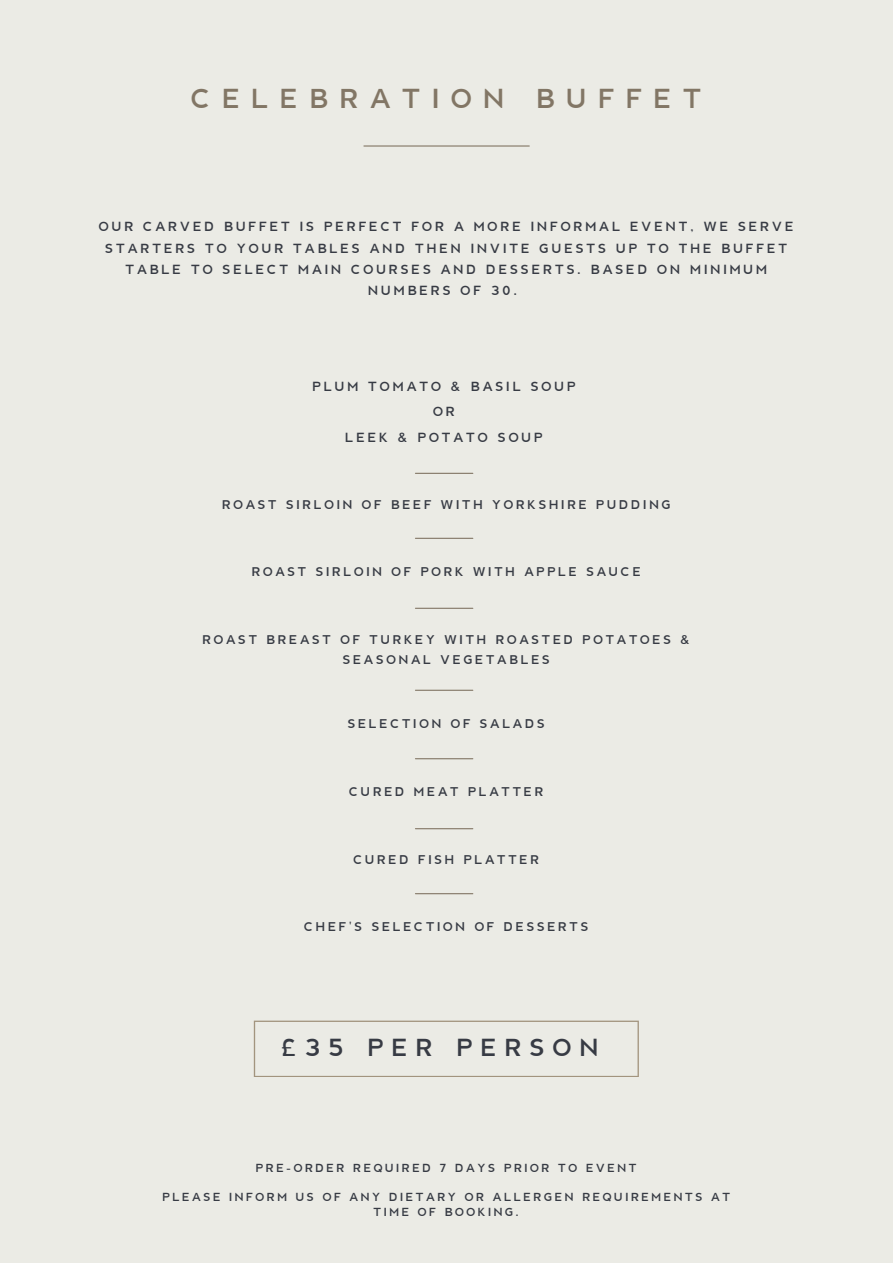
<style>
.page{position:relative;width:893px;height:1264px;background:#fff}
.page>*{position:absolute;margin:0;border:0;box-sizing:border-box;transform-origin:0 0}
.t1{font:26.25px "Berlin";letter-spacing:.43em;color:#827665}
.t2{font:23.55px "Berlin";letter-spacing:.335em;color:#373b44}
.t3{font:12.6px/21.1px "Berlin";letter-spacing:.215em;color:#373b44;text-align:center}
.t4{font:12.15px/20.9px "Berlin";letter-spacing:.215em;color:#373b44;text-align:center}
.t5{font:11.1px/14.9px "Berlin";letter-spacing:.215em;color:#373b44;text-align:center}
</style>
<div class="page">
<div style="left:0;top:0;width:892px;height:1262px;background:#ebebe5"></div>
<hr style="left:364px;top:145px;width:165px;height:2px;background:#827665">
<hr style="left:415px;top:473px;width:58px;height:1px;background:#827665">
<hr style="left:415px;top:537px;width:58px;height:2px;background:#827665">
<hr style="left:415px;top:607px;width:58px;height:2px;background:#827665">
<hr style="left:415px;top:689px;width:58px;height:1px;background:#827665">
<hr style="left:415px;top:758px;width:58px;height:1px;background:#827665">
<hr style="left:415px;top:828px;width:58px;height:1px;background:#827665">
<hr style="left:415px;top:893px;width:58px;height:1px;background:#827665">
<svg style="left:254px;top:1020px;width:384px;height:57px"></svg>
<p class="t1" style="left:191px;top:82px;width:512px">CELEBRATION BUFFET</p>
<p class="t3" style="left:99px;top:216px;width:696px">OUR CARVED BUFFET IS PERFECT FOR A MORE INFORMAL EVENT, WE SERVE STARTERS TO YOUR TABLES AND THEN INVITE GUESTS UP TO THE BUFFET TABLE TO SELECT MAIN COURSES AND DESSERTS. BASED ON MINIMUM NUMBERS OF 30.</p>
<p class="t3" style="left:312px;top:375px;width:265px">PLUM TOMATO &amp; BASIL SOUP</p>
<p class="t3" style="left:433px;top:401px;width:24px">OR</p>
<p class="t3" style="left:345px;top:426px;width:199px">LEEK &amp; POTATO SOUP</p>
<p class="t4" style="left:222px;top:493px;width:450px">ROAST SIRLOIN OF BEEF WITH YORKSHIRE PUDDING</p>
<p class="t4" style="left:252px;top:561px;width:391px">ROAST SIRLOIN OF PORK WITH APPLE SAUCE</p>
<p class="t4" style="left:202px;top:628px;width:489px">ROAST BREAST OF TURKEY WITH ROASTED POTATOES &amp;<br>SEASONAL VEGETABLES</p>
<p class="t4" style="left:348px;top:712px;width:199px">SELECTION OF SALADS</p>
<p class="t4" style="left:349px;top:781px;width:196px">CURED MEAT PLATTER</p>
<p class="t4" style="left:353px;top:848px;width:187px">CURED FISH PLATTER</p>
<p class="t4" style="left:304px;top:916px;width:286px">CHEF'S SELECTION OF DESSERTS</p>
<p class="t2" style="left:281px;top:1032px;width:319px">£35 PER PERSON</p>
<p class="t5" style="left:256px;top:1159px;width:382px">PRE-ORDER REQUIRED 7 DAYS PRIOR TO EVENT</p>
<p class="t5" style="left:162px;top:1189px;width:569px">PLEASE INFORM US OF ANY DIETARY OR ALLERGEN REQUIREMENTS AT<br>TIME OF BOOKING.</p>
</div>
